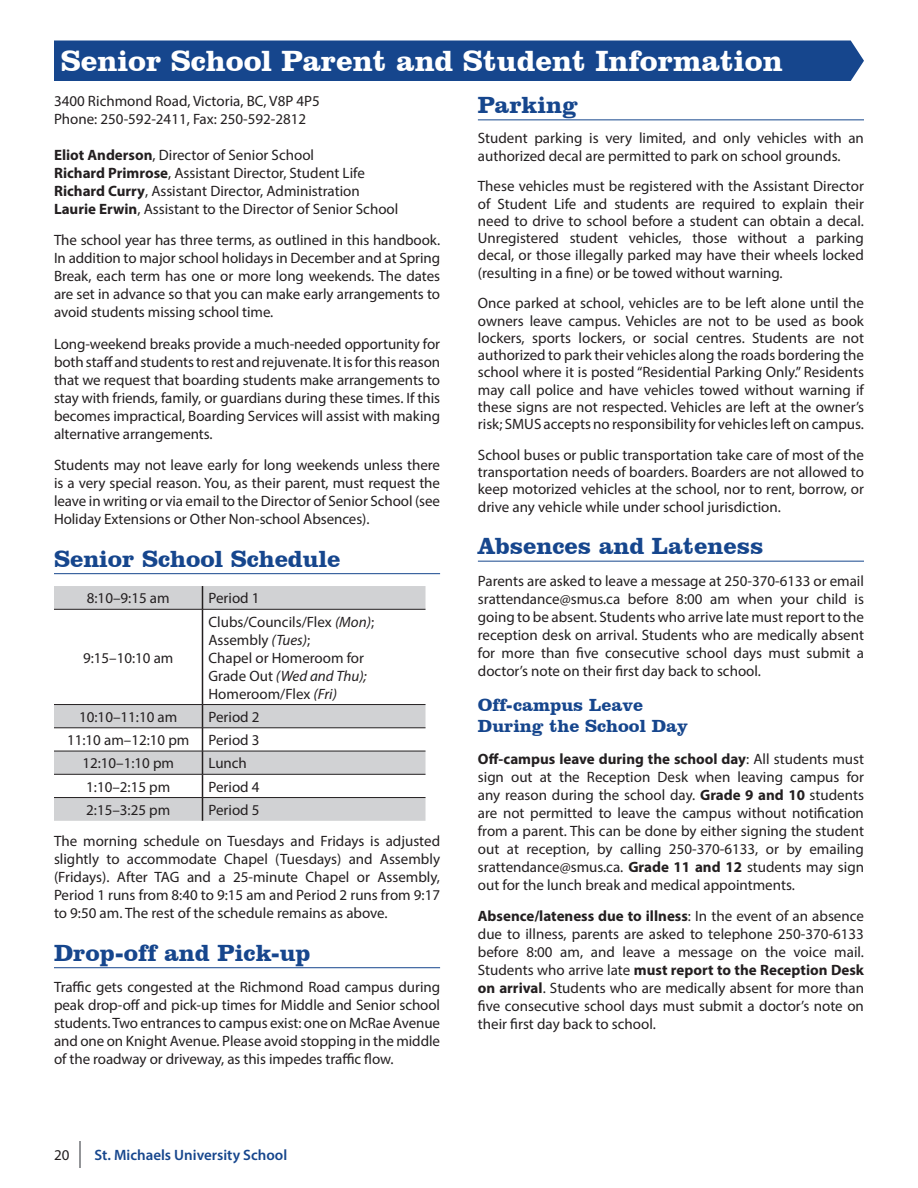
<style>
.page{position:relative;width:918px;height:1188px;background:#fff}
.page>*{position:absolute;margin:0;border:0;box-sizing:border-box;transform-origin:0 0}
.t1{font:700 30px "Clarendon BT";color:#fff}
.t2{font:700 24px "Clarendon BT";color:#16468d}
.t3{font:700 18px/21.6px "Clarendon BT";color:#16468d}
.t4{font:15px/18px "Myriad Pro";color:#231f20;text-align:justify}
.t5{font:600 15px "Myriad Pro";color:#16468d}
.s1{font-weight:700}
.s2{font-style:italic}
</style>
<div class="page">
<svg style="left:80px;top:1141px;width:1px;height:27px"></svg>
<hr style="left:54px;top:573px;width:386px;height:1px;background:#16468d">
<hr style="left:54px;top:967px;width:386px;height:1px;background:#16468d">
<svg style="left:54px;top:586px;width:372px;height:235px"></svg>
<svg style="left:202px;top:586px;width:1px;height:23px"></svg>
<hr style="left:202px;top:609px;width:1px;height:95px;background:#231f20">
<svg style="left:202px;top:705px;width:1px;height:116px"></svg>
<hr style="left:54px;top:609px;width:148px;height:1px;background:#231f20">
<hr style="left:202px;top:609px;width:224px;height:1px;background:#231f20">
<hr style="left:54px;top:704px;width:148px;height:1px;background:#231f20">
<hr style="left:202px;top:704px;width:224px;height:1px;background:#231f20">
<hr style="left:54px;top:728px;width:148px;height:1px;background:#231f20">
<hr style="left:202px;top:728px;width:224px;height:1px;background:#231f20">
<hr style="left:54px;top:751px;width:148px;height:1px;background:#231f20">
<hr style="left:202px;top:751px;width:224px;height:1px;background:#231f20">
<hr style="left:54px;top:774px;width:148px;height:1px;background:#231f20">
<hr style="left:202px;top:774px;width:224px;height:1px;background:#231f20">
<hr style="left:54px;top:797px;width:148px;height:1px;background:#231f20">
<hr style="left:202px;top:797px;width:224px;height:1px;background:#231f20">
<hr style="left:478px;top:119px;width:386px;height:1px;background:#16468d">
<hr style="left:478px;top:561px;width:386px;height:1px;background:#16468d">
<div style="left:54px;top:40px;width:810px;height:41px;background:#16468d"></div>
<h1 class="t1" style="left:61px;top:42px;width:723px">Senior School Parent and Student Information</h1>
<p class="t4" style="left:54px;top:91px;width:267px">3400 Richmond Road, Victoria, BC, V8P 4P5<br>Phone: 250-592-2411, Fax: 250-592-2812</p>
<p class="t4" style="left:54px;top:145px;width:346px;text-align:left"><span class="s1">Eliot Anderson</span>, Director of Senior School<br><span class="s1">Richard Primrose</span>, Assistant Director, Student Life <span class="s1">Richard Curry</span>, Assistant Director, Administration <span class="s1">Laurie Erwin</span>, Assistant to the Director of Senior School</p>
<p class="t4" style="left:54px;top:231px;width:388px">The school year has three terms, as outlined in this handbook.<br>In addition to major school holidays in December and at Spring Break, each term has one or more long weekends. The dates are set in advance so that you can make early arrangements to avoid students missing school time.</p>
<p class="t4" style="left:54px;top:334px;width:388px">Long-weekend breaks provide a much-needed opportunity for both staff and students to rest and rejuvenate. It is for this reason that we request that boarding students make arrangements to stay with friends, family, or guardians during these times. If this becomes impractical, Boarding Services will assist with making alternative arrangements.</p>
<p class="t4" style="left:54px;top:456px;width:388px">Students may not leave early for long weekends unless there is a very special reason. You, as their parent, must request the leave in writing or via email to the Director of Senior School (see Holiday Extensions or Other Non-school Absences).</p>
<h2 class="t2" style="left:54px;top:543px;width:288px">Senior School Schedule</h2>
<p class="t4" style="left:87px;top:589px;width:84px">8:10–9:15 am</p>
<p class="t4" style="left:209px;top:589px;width:53px">Period 1</p>
<p class="t4" style="left:83px;top:648px;width:92px">9:15–10:10 am</p>
<p class="t4" style="left:209px;top:612px;width:167px;text-align:left">Clubs/Councils/Flex <span class="s2">(Mon)</span>;<br>Assembly <span class="s2">(Tues)</span>;<br>Chapel or Homeroom for<br>Grade Out <span class="s2">(Wed and Thu);<br></span>Homeroom/Flex <span class="s2">(Fri)</span></p>
<p class="t4" style="left:79px;top:708px;width:100px">10:10–11:10 am</p>
<p class="t4" style="left:209px;top:708px;width:53px">Period 2</p>
<p class="t4" style="left:67px;top:731px;width:124px">11:10 am–12:10 pm</p>
<p class="t4" style="left:209px;top:731px;width:53px">Period 3</p>
<p class="t4" style="left:82px;top:754px;width:93px">12:10–1:10 pm</p>
<p class="t4" style="left:209px;top:754px;width:40px">Lunch</p>
<p class="t4" style="left:86px;top:777px;width:86px">1:10–2:15 pm</p>
<p class="t4" style="left:209px;top:777px;width:53px">Period 4</p>
<p class="t4" style="left:86px;top:801px;width:86px">2:15–3:25 pm</p>
<p class="t4" style="left:54px;top:794px;width:388px;line-height:31.5px;text-indent:155px">Period 5<br>The morning schedule on Tuesdays and Fridays is adjusted</p>
<p class="t4" style="left:54px;top:850px;width:388px">slightly to accommodate Chapel (Tuesdays) and Assembly (Fridays). After TAG and a 25-minute Chapel or Assembly, Period 1 runs from 8:40 to 9:15 am and Period 2 runs from 9:17 to 9:50 am. The rest of the schedule remains as above.</p>
<h2 class="t2" style="left:54px;top:937px;width:258px">Drop-off and Pick-up</h2>
<p class="t4" style="left:54px;top:978px;width:388px">Traffic gets congested at the Richmond Road campus during peak drop-off and pick-up times for Middle and Senior school students. Two entrances to campus exist: one on McRae Avenue and one on Knight Avenue. Please avoid stopping in the middle of the roadway or driveway, as this impedes traffic flow.</p>
<p class="t4" style="left:54px;top:1146px;width:17px">20</p>
<p class="t5" style="left:94px;top:1145px;width:194px">St. Michaels University School</p>
<h2 class="t2" style="left:478px;top:90px;width:101px">Parking</h2>
<p class="t4" style="left:478px;top:130px;width:388px;line-height:17.2px">Student parking is very limited, and only vehicles with an authorized decal are permitted to park on school grounds.</p>
<p class="t4" style="left:478px;top:178px;width:388px;line-height:17.2px">These vehicles must be registered with the Assistant Director of Student Life and students are required to explain their need to drive to school before a student can obtain a decal.<br>Unregistered student vehicles, those without a parking decal, or those illegally parked may have their wheels locked (resulting in a fine) or be towed without warning.</p>
<p class="t4" style="left:478px;top:295px;width:388px;line-height:17.2px">Once parked at school, vehicles are to be left alone until the owners leave campus. Vehicles are not to be used as book lockers, sports lockers, or social centres. Students are not authorized to park their vehicles along the roads bordering the school where it is posted “Residential Parking Only.” Residents may call police and have vehicles towed without warning if these signs are not respected. Vehicles are left at the owner’s risk; SMUS accepts no responsibility for vehicles left on campus.</p>
<p class="t4" style="left:478px;top:446px;width:388px;line-height:17.2px">School buses or public transportation take care of most of the transportation needs of boarders. Boarders are not allowed to keep motorized vehicles at the school, nor to rent, borrow, or drive any vehicle while under school jurisdiction.</p>
<h2 class="t2" style="left:478px;top:531px;width:287px">Absences and Lateness</h2>
<p class="t4" style="left:478px;top:571px;width:388px">Parents are asked to leave a message at 250-370-6133 or email srattendance@smus.ca before 8:00 am when your child is going to be absent. Students who arrive late must report to the reception desk on arrival. Students who are medically absent for more than five consecutive school days must submit a doctor’s note on their first day back to school.</p>
<p class="t3" style="left:478px;top:693px;width:212px">Off-campus Leave<br>During the School Day</p>
<p class="t4" style="left:478px;top:749px;width:388px"><span class="s1">Off-campus leave during the school day</span>: All students must sign out at the Reception Desk when leaving campus for any reason during the school day. <span class="s1">Grade 9 and 10</span> students are not permitted to leave the campus without notification from a parent. This can be done by either signing the student out at reception, by calling 250-370-6133, or by emailing srattendance@smus.ca. <span class="s1">Grade 11 and 12</span> students may sign out for the lunch break and medical appointments.</p>
<p class="t4" style="left:478px;top:907px;width:388px"><span class="s1">Absence/lateness due to illness</span>: In the event of an absence due to illness, parents are asked to telephone 250‑370‑6133 before 8:00 am, and leave a message on the voice mail.<br>Students who arrive late <span class="s1">must report to the Reception Desk on arrival</span>. Students who are medically absent for more than five consecutive school days must submit a doctor’s note on their first day back to school.</p>
</div>
